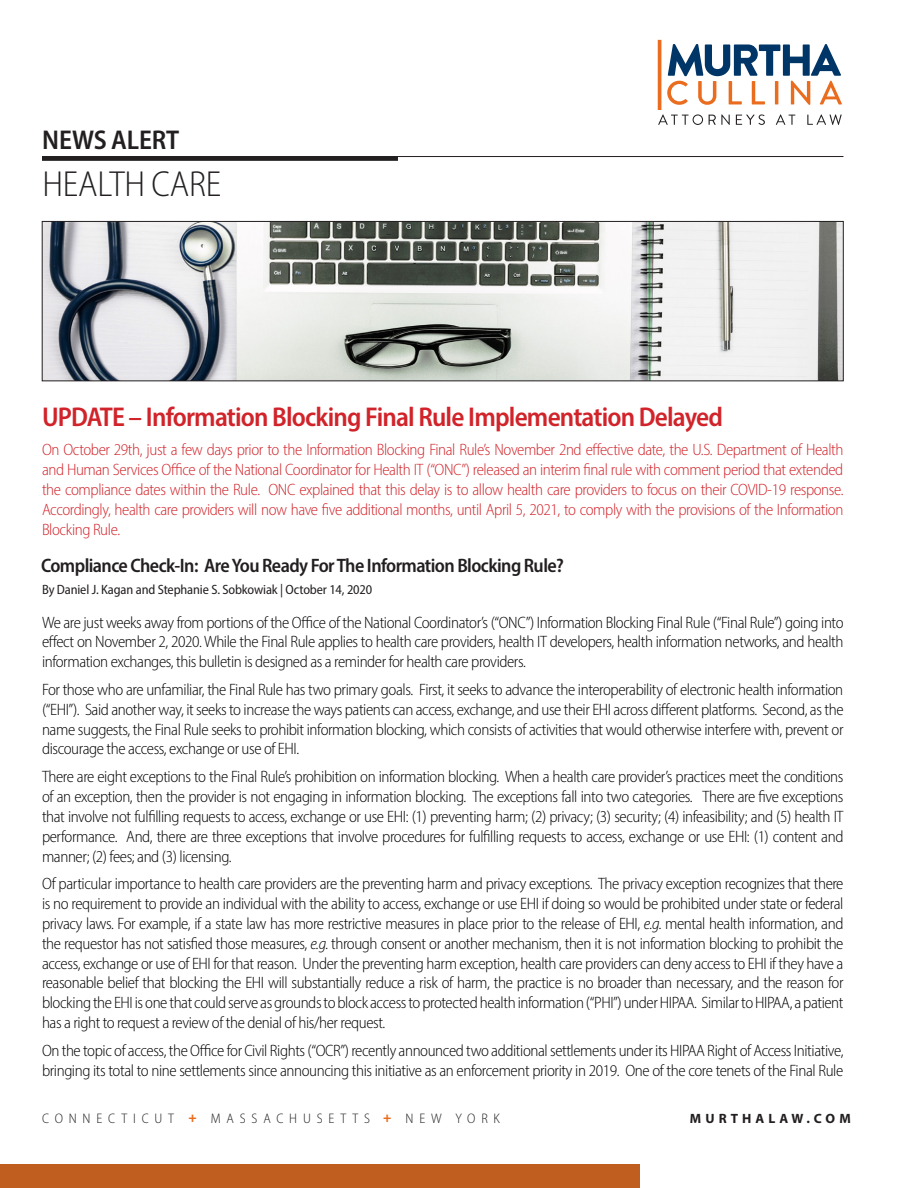
<style>
.page{position:relative;width:918px;height:1188px;background:#fff}
.page>*{position:absolute;margin:0;border:0;box-sizing:border-box;transform-origin:0 0}
.Practice_Group_Area{font:300 semi-condensed 36.3px "Myriad Pro";letter-spacing:-.005em;color:#231f20}
.Title_of_news_alert{font:600 semi-condensed 27.3px "Myriad Pro";letter-spacing:-.03em;color:#d1232a}
.News_Alert{font:600 semi-condensed 27.3px "Myriad Pro";letter-spacing:-.005em;color:#231f20}
.Title_of_news_alert-2{font:600 semi-condensed 19.5px "Myriad Pro";letter-spacing:-.03em;color:#231f20}
.Body_copy{font:300 semi-condensed 16.5px/19.8px "Myriad Pro";letter-spacing:-.025em;color:#000;text-align:justify}
.Authors{font:300 semi-condensed 16.5px/19.8px "Myriad Pro";letter-spacing:-.025em;color:#d1232a;text-align:justify}
.t1{font:300 semi-condensed 13.8px "Myriad Pro";letter-spacing:.42em;color:#231f20}
.Authors-2{font:semi-condensed 13.5px "Myriad Pro";letter-spacing:-.01em;color:#231f20}
.t2{font:700 13.5px "Myriad Pro";letter-spacing:.3em;color:#231f20}
.s1{font-style:italic}
.s2{font-weight:900;color:#ea6d1f}
</style>
<div class="page">
<hr style="left:42px;top:156px;width:801px;height:1px;background:#231f20">
<div style="left:42px;top:156px;width:356px;height:5px;background:#231f20"></div>
<img style="left:44px;top:223px;width:797px;height:156px">
<div style="left:42px;top:221px;width:801px;height:160px;border:1px solid #231f20"></div>
<div style="left:0;top:1164px;width:640px;height:24px;background:#c05e1f"></div>
<svg style="left:667px;top:44px;width:175px;height:61px"></svg>
<hr style="left:658px;top:40px;width:3px;height:70px;background:#ea6d1f">
<svg style="left:658px;top:114px;width:45px;height:11px"></svg>
<svg style="left:709px;top:114px;width:21px;height:11px"></svg>
<svg style="left:736px;top:114px;width:29px;height:11px"></svg>
<svg style="left:776px;top:114px;width:19px;height:11px"></svg>
<svg style="left:807px;top:114px;width:35px;height:11px"></svg>
<p class="News_Alert" style="left:42px;top:123px;width:139px">NEWS ALERT</p>
<p class="Practice_Group_Area" style="left:42px;top:163px;width:180px">HEALTH CARE</p>
<p class="Title_of_news_alert" style="left:42px;top:400px;width:683px">UPDATE – Information Blocking Final Rule Implementation Delayed</p>
<p class="Authors" style="left:42px;top:440px;width:803px">On October 29th, just a few days prior to the Information Blocking Final Rule’s November 2nd effective date, the U.S. Department of Health and Human Services Office of the National Coordinator for Health IT (“ONC”) released an interim final rule with comment period that extended the compliance dates within the Rule. ONC explained that this delay is to allow health care providers to focus on their COVID-19 response.<br>Accordingly, health care providers will now have five additional months, until April 5, 2021, to comply with the provisions of the Information Blocking Rule.</p>
<p class="Title_of_news_alert-2" style="left:41px;top:553px;width:524px">Compliance Check-In: Are You Ready For The Information Blocking Rule?</p>
<p class="Authors-2" style="left:42px;top:581px;width:332px">By Daniel J. Kagan and Stephanie S. Sobkowiak | October 14, 2020</p>
<p class="Body_copy" style="left:42px;top:612px;width:803px">We are just weeks away from portions of the Office of the National Coordinator’s (“ONC”) Information Blocking Final Rule (“Final Rule”) going into effect on November 2, 2020. While the Final Rule applies to health care providers, health IT developers, health information networks, and health information exchanges, this bulletin is designed as a reminder for health care providers.</p>
<p class="Body_copy" style="left:42px;top:680px;width:803px">For those who are unfamiliar, the Final Rule has two primary goals. First, it seeks to advance the interoperability of electronic health information (“EHI”). Said another way, it seeks to increase the ways patients can access, exchange, and use their EHI across different platforms. Second, as the name suggests, the Final Rule seeks to prohibit information blocking, which consists of activities that would otherwise interfere with, prevent or discourage the access, exchange or use of EHI.</p>
<p class="Body_copy" style="left:42px;top:767px;width:803px">There are eight exceptions to the Final Rule’s prohibition on information blocking. When a health care provider’s practices meet the conditions of an exception, then the provider is not engaging in information blocking. The exceptions fall into two categories. There are five exceptions that involve not fulfilling requests to access, exchange or use EHI: (1) preventing harm; (2) privacy; (3) security; (4) infeasibility; and (5) health IT performance. And, there are three exceptions that involve procedures for fulfilling requests to access, exchange or use EHI: (1) content and manner; (2) fees; and (3) licensing.</p>
<p class="Body_copy" style="left:42px;top:874px;width:803px">Of particular importance to health care providers are the preventing harm and privacy exceptions. The privacy exception recognizes that there is no requirement to provide an individual with the ability to access, exchange or use EHI if doing so would be prohibited under state or federal privacy laws. For example, if a state law has more restrictive measures in place prior to the release of EHI, <span class="s1">e.g.</span> mental health information, and the requestor has not satisfied those measures, <span class="s1">e.g.</span> through consent or another mechanism, then it is not information blocking to prohibit the access, exchange or use of EHI for that reason. Under the preventing harm exception, health care providers can deny access to EHI if they have a reasonable belief that blocking the EHI will substantially reduce a risk of harm, the practice is no broader than necessary, and the reason for blocking the EHI is one that could serve as grounds to block access to protected health information (“PHI”) under HIPAA. Similar to HIPAA, a patient has a right to request a review of the denial of his/her request.</p>
<p class="Body_copy" style="left:42px;top:1040px;width:803px">On the topic of access, the Office for Civil Rights (“OCR”) recently announced two additional settlements under its HIPAA Right of Access Initiative, bringing its total to nine settlements since announcing this initiative as an enforcement priority in 2019. One of the core tenets of the Final Rule</p>
<p class="t1" style="left:42px;top:1110px;width:459px">CONNECTICUT <span class="s2">+</span> MASSACHUSETTS <span class="s2">+</span> NEW YORK</p>
<p class="t2" style="left:690px;top:1110px;width:162px">MURTHALAW.COM</p>
</div>
